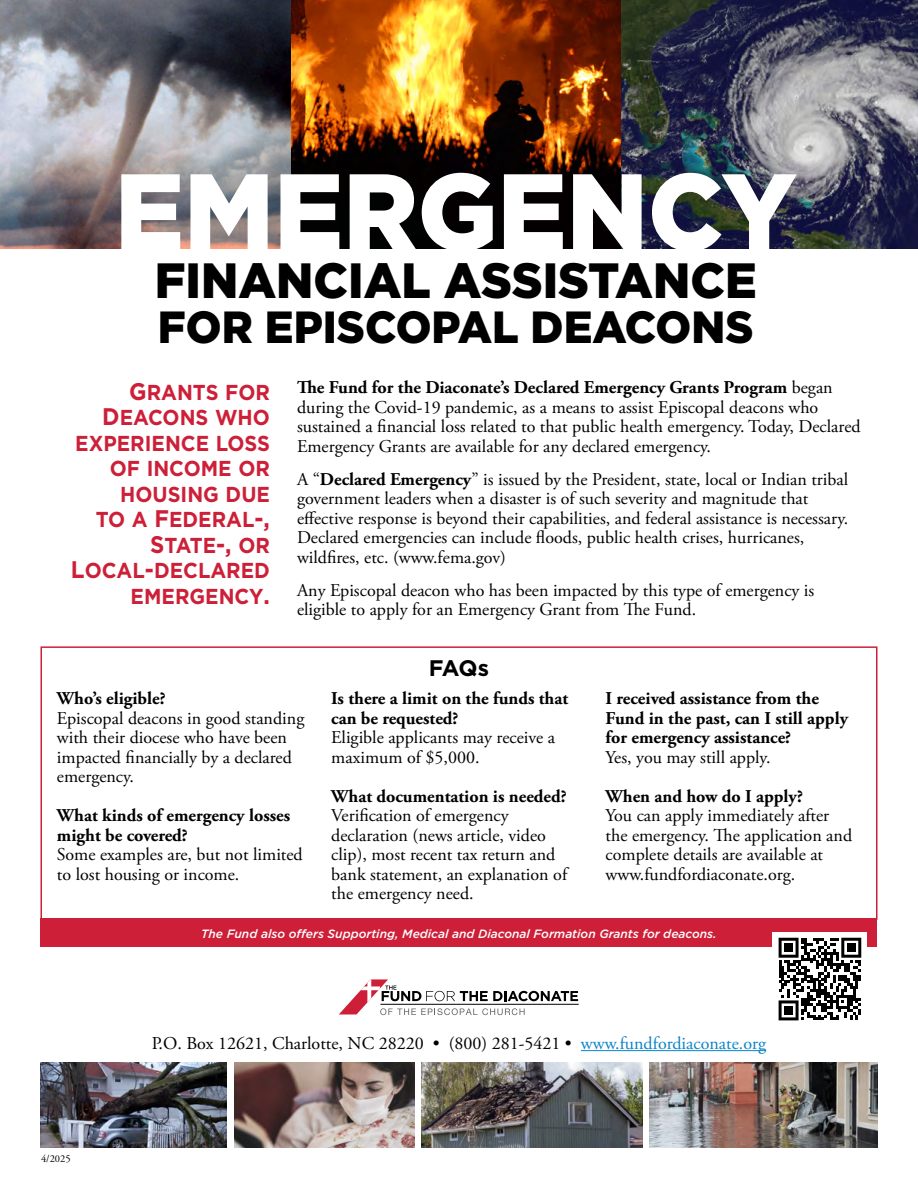
<style>
.page{position:relative;width:918px;height:1188px;background:#fff}
.page>*{position:absolute;margin:0;border:0;box-sizing:border-box;transform-origin:0 0}
.t1{font:900 108px "Gotham";color:#fff;scale:.96 1}
.t2{font:900 49.5px "Gotham";color:#000;scale:.96 1}
.t3{font:900 45px "Gotham";color:#000;scale:.96 1}
.t4{font:700 22.5px "Gotham";color:#000}
.t5{font:21.6px/25.5px "Gotham Bold SC900";color:#cd2038;text-align:right;scale:.93 1}
.t6{font:18px/19.5px "Adobe Garamond Pro";color:#000}
.t7{font:700 18px/19.5px "Adobe Garamond Pro";color:#000}
.t8{font:italic 500 12px "Gotham";color:#fff}
.t9{font:10.5px "Adobe Garamond Pro";color:#000}
.s1{font-size:24px}
.s2{font-weight:700}
.s3{color:#0c84c7}
</style>
<div class="page">
<div style="left:40px;top:646px;width:838px;height:274px;border:2px solid #cd2038"></div>
<img style="left:291px;top:0;width:330px;height:248px">
<img style="left:0;top:0;width:291px;height:248px">
<img style="left:621px;top:0;width:297px;height:248px">
<img style="left:40px;top:1063px;width:187px;height:85px">
<hr style="left:380px;top:1004px;width:199px;height:1px;background:#010101">
<svg style="left:339px;top:979px;width:239px;height:36px"></svg>
<hr style="left:581px;top:1050px;width:185px;height:1px;background:#0c84c7">
<img style="left:421px;top:1063px;width:221px;height:85px">
<img style="left:234px;top:1063px;width:180px;height:85px">
<img style="left:649px;top:1063px;width:229px;height:85px">
<div style="left:40px;top:918px;width:838px;height:28px;background:#cd2038"></div>
<div style="left:773px;top:932px;width:94px;height:94px;background:#fff"></div>
<svg style="left:779px;top:938px;width:82px;height:82px"></svg>
<div style="left:784px;top:943px;width:9px;height:9px;background:#000"></div>
<div style="left:847px;top:943px;width:9px;height:9px;background:#000"></div>
<div style="left:784px;top:1006px;width:9px;height:9px;background:#000"></div>
<h1 class="t1" style="left:115px;top:137px;width:712px">EMERGENCY</h1>
<h2 class="t2" style="left:155px;top:246px;width:629px">FINANCIAL ASSISTANCE</h2>
<h3 class="t3" style="left:158px;top:296px;width:622px">FOR EPISCOPAL DEACONS</h3>
<p class="t5" style="left:71px;top:379px;width:216px"><span class="s1">G</span>RANTS FOR<br><span class="s1">D</span>EACONS WHO<br>EXPERIENCE LOSS<br>OF INCOME OR<br>HOUSING DUE<br>TO A <span class="s1">F</span>EDERAL<span class="s1">-,<br>S</span>TATE<span class="s1">-,</span> OR<br><span class="s1">L</span>OCAL<span class="s1">-</span>DECLARED<br>EMERGENCY<span class="s1">.</span></p>
<p class="t6" style="left:297px;top:378px;width:565px"><span class="s2">The Fund for the Diaconate’s Declared Emergency Grants Program</span> began during the Covid-19 pandemic, as a means to assist Episcopal deacons who sustained a financial loss related to that public health emergency. Today, Declared Emergency Grants are available for any declared emergency.</p>
<p class="t6" style="left:297px;top:470px;width:553px">A “<span class="s2">Declared Emergency</span>” is issued by the President, state, local or Indian tribal government leaders when a disaster is of such severity and magnitude that effective response is beyond their capabilities, and federal assistance is necessary.<br>Declared emergencies can include floods, public health crises, hurricanes, wildfires, etc. (www.fema.gov)</p>
<p class="t6" style="left:297px;top:581px;width:519px">Any Episcopal deacon who has been impacted by this type of emergency is eligible to apply for an Emergency Grant from The Fund.</p>
<p class="t7" style="left:57px;top:689px;width:110px">Who’s eligible?</p>
<p class="t6" style="left:57px;top:709px;width:249px">Episcopal deacons in good standing with their diocese who have been impacted financially by a declared emergency.</p>
<p class="t7" style="left:57px;top:806px;width:235px">What kinds of emergency losses might be covered?</p>
<p class="t6" style="left:57px;top:846px;width:247px">Some examples are, but not limited to lost housing or income.</p>
<p class="t4" style="left:429px;top:653px;width:62px">FAQs</p>
<p class="t7" style="left:331px;top:689px;width:238px">Is there a limit on the funds that can be requested?</p>
<p class="t6" style="left:331px;top:729px;width:225px">Eligible applicants may receive a maximum of $5,000.</p>
<p class="t7" style="left:331px;top:787px;width:237px">What documentation is needed?</p>
<p class="t6" style="left:331px;top:807px;width:237px">Verification of emergency declaration (news article, video clip), most recent tax return and bank statement, an explanation of the emergency need.</p>
<p class="t7" style="left:606px;top:689px;width:244px">I received assistance from the<br>Fund in the past, can I still apply for emergency assistance?</p>
<p class="t6" style="left:606px;top:748px;width:166px">Yes, you may still apply.</p>
<p class="t7" style="left:606px;top:787px;width:199px">When and how do I apply?</p>
<p class="t6" style="left:606px;top:806px;width:248px">You can apply immediately after the emergency. The application and complete details are available at www.fundfordiaconate.org.</p>
<p class="t8" style="left:201px;top:926px;width:517px">The Fund also offers Supporting, Medical and Diaconal Formation Grants for deacons.</p>
<p class="t9" style="left:41px;top:1153px;width:31px">4/2025</p>
<p class="t6" style="left:152px;top:1034px;width:616px">P.O. Box 12621, Charlotte, NC 28220 • (800) 281-5421 • <span class="s3">www.fundfordiaconate.org</span></p>
</div>
